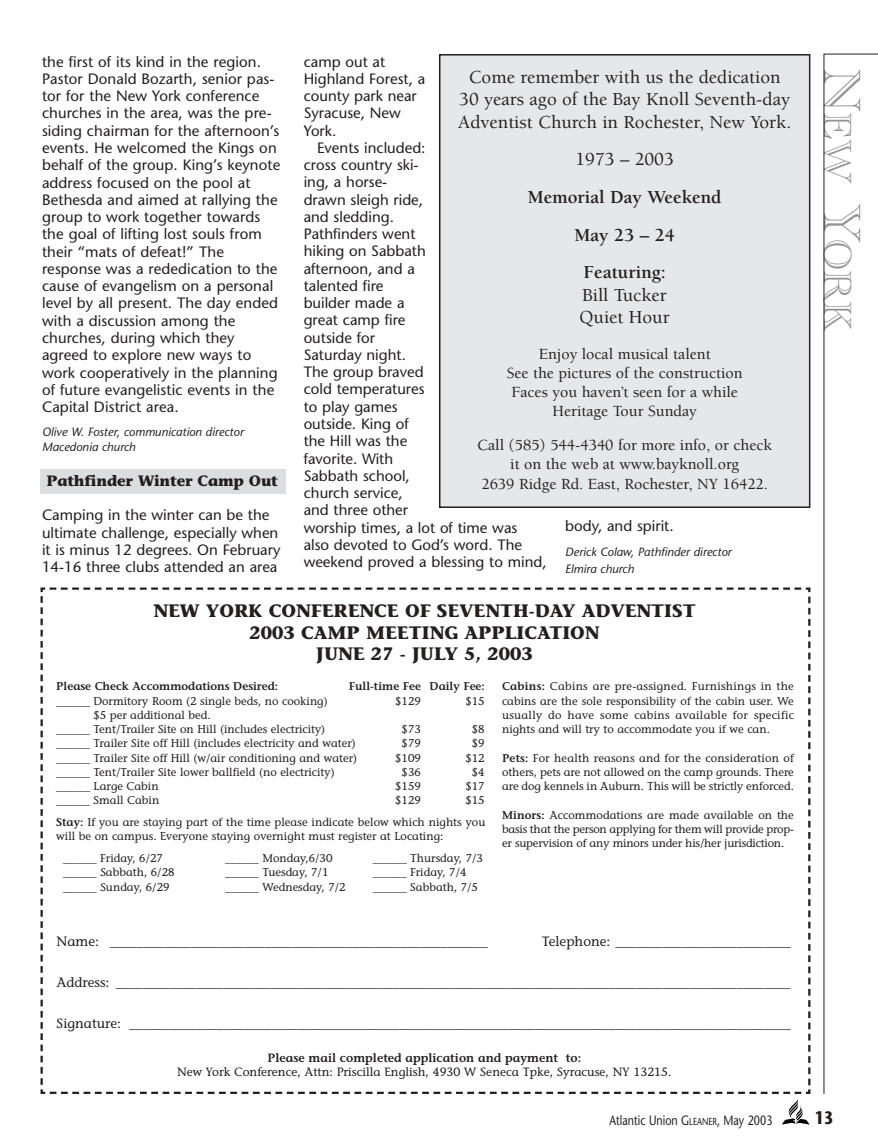
<style>
.page{position:relative;width:878px;height:1148px;background:#fff}
.page>*{position:absolute;margin:0;border:0;box-sizing:border-box;transform-origin:0 0}
.t1{font:40.5px "Academy Engraved Plain";color:#939497}
.t2{font:500 18.9px/22.6px "Berkeley";color:#231f1f;text-align:center}
.t3{font:700 18.9px/37.7px "Berkeley";color:#231f1f;text-align:center}
.t4{font:700 18px/21.6px "Stone Informal";color:#231f1f;text-align:center}
.t5{font:700 18px "Stone Sans";color:#231f1f;scale:.8 1}
.t6{font:500 15.9px/19px "Berkeley";color:#231f1f;text-align:center}
.t7{font:15px/17.2px "Stone Sans";letter-spacing:.005em;color:#231f1f}
.t8{font:700 15px "Stone Informal";letter-spacing:-.015em;color:#231f1f}
.t9{font:13.5px "Stone Informal";color:#231f1f}
.t10{font:13.5px "Stone Sans";color:#231f1f;scale:.8 1}
.t11{font:italic 12px/15px "Stone Sans";color:#231f1f}
.t12{font:12px "Stone Informal";color:#231f1f}
.t13{font:600 12px "Stone Informal";color:#231f1f}
.t14{font:11.25px/14.2px "Stone Informal";color:#231f1f;text-align:justify}
.t15{font:600 11.25px "Stone Informal";color:#231f1f}
.s1{font-weight:600}
.s2{font-size:54px}
.s3{font-size:10.2px}
</style>
<div class="page">
<div style="left:40px;top:469px;width:246px;height:25px;background:#dcdddf"></div>
<div style="left:439px;top:55px;width:370px;height:452px;background:#e6e7e8"></div>
<div style="left:439px;top:54px;width:371px;height:454px;border:2px solid #231f1f"></div>
<svg style="left:823px;top:53px;width:55px;height:1041px"></svg>
<svg style="left:40px;top:587px;width:770px;height:537px"></svg>
<p class="t7" style="left:42px;top:54px;width:240px">the first of its kind in the region.<br>Pastor Donald Bozarth, senior pas&shy;tor for the New York conference churches in the area, was the pre&shy;siding chairman for the afternoon’s events. He welcomed the Kings on behalf of the group. King’s keynote address focused on the pool at<br>Bethesda and aimed at rallying the group to work together towards the goal of lifting lost souls from their “mats of defeat!” The response was a rededication to the cause of evangelism on a personal level by all present. The day ended with a discussion among the churches, during which they agreed to explore new ways to work cooperatively in the planning of future evangelistic events in the<br>Capital District area.</p>
<p class="t11" style="left:42px;top:426px;width:203px">Olive W. Foster, communication director<br>Macedonia church</p>
<p class="t8" style="left:47px;top:474px;width:233px">Pathfinder Winter Camp Out</p>
<p class="t7" style="left:42px;top:508px;width:240px">Camping in the winter can be the ultimate challenge, especially when it is minus 12 degrees. On February 14-16 three clubs attended an area</p>
<p class="t7" style="left:303px;top:54px;width:123px">camp out at<br>Highland Forest, a county park near<br>Syracuse, New<br>York.</p>
<p class="t7" style="left:303px;top:141px;width:244px;text-indent:14px">Events included:<br>cross country ski-<br>ing, a horse-<br>drawn sleigh ride,<br>and sledding.<br>Pathfinders went<br>hiking on Sabbath<br>afternoon, and a<br>talented fire<br>builder made a<br>great camp fire<br>outside for<br>Saturday night.<br>The group braved<br>cold temperatures<br>to play games<br>outside. King of<br>the Hill was the<br>favorite. With<br>Sabbath school,<br>church service,<br>and three other<br>worship times, a lot of time was<br>also devoted to God’s word. The weekend proved a blessing to mind,</p>
<p class="t2" style="left:458px;top:67px;width:334px">Come remember with us the dedication<br>30 years ago of the Bay Knoll Seventh-day<br>Adventist Church in Rochester, New York.</p>
<p class="t2" style="left:575px;top:150px;width:100px">1973 – 2003</p>
<p class="t3" style="left:527px;top:180px;width:195px">Memorial Day Weekend<br>May 23 – 24<br>Featuring:</p>
<p class="t2" style="left:579px;top:285px;width:92px;text-align:left">Bill Tucker<br>Quiet Hour</p>
<p class="t6" style="left:506px;top:346px;width:237px">Enjoy local musical talent<br>See the pictures of the construction<br>Faces you haven’t seen for a while<br>Heritage Tour Sunday</p>
<p class="t6" style="left:477px;top:437px;width:296px">Call (585) 544-4340 for more info, or check it on the web at www.bayknoll.org<br>2639 Ridge Rd. East, Rochester, NY 16422.</p>
<p class="t7" style="left:565px;top:519px;width:110px">body, and spirit.</p>
<p class="t11" style="left:565px;top:545px;width:168px;line-height:16.4px">Derick Colaw, Pathfinder director<br>Elmira church</p>
<p class="t4" style="left:153px;top:602px;width:544px">NEW YORK CONFERENCE OF SEVENTH-DAY ADVENTIST<br>2003 CAMP MEETING APPLICATION<br>JUNE 27 - JULY 5, 2003</p>
<p class="t15" style="left:56px;top:682px;width:223px">Please Check Accommodations Desired:</p>
<p class="t15" style="left:349px;top:682px;width:137px">Full-time Fee Daily Fee:</p>
<p class="t14" style="left:56px;top:694px;width:273px">______ Dormitory Room (2 single beds, no cooking)</p>
<p class="t14" style="left:395px;top:694px;width:27px">$129</p>
<p class="t14" style="left:465px;top:694px;width:21px">$15</p>
<p class="t14" style="left:56px;top:709px;width:270px;text-indent:37px">$5 per additional bed.<br>______ Tent/Trailer Site on Hill (includes electricity)</p>
<p class="t14" style="left:502px;top:680px;width:293px"><span class="s1">Cabins:</span> Cabins are pre-assigned. Furnishings in the cabins are the sole responsibility of the cabin user. We usually do have some cabins available for specific nights and will try to accommodate you if we can.</p>
<p class="t14" style="left:502px;top:751px;width:293px"><span class="s1">Pets:</span> For health reasons and for the consideration of others, pets are not allowed on the camp grounds. There are dog kennels in Auburn. This will be strictly enforced.</p>
<p class="t14" style="left:502px;top:808px;width:293px"><span class="s1">Minors:</span> Accommodations are made available on the basis that the person applying for them will provide prop&shy;er supervision of any minors under his/her jurisdiction.</p>
<p class="t14" style="left:401px;top:723px;width:21px">$73</p>
<p class="t14" style="left:472px;top:723px;width:14px">$8</p>
<p class="t14" style="left:56px;top:737px;width:301px">______ Trailer Site off Hill (includes electricity and water)</p>
<p class="t14" style="left:401px;top:737px;width:21px">$79</p>
<p class="t14" style="left:472px;top:737px;width:14px">$9</p>
<p class="t14" style="left:56px;top:751px;width:302px">______ Trailer Site off Hill (w/air conditioning and water)</p>
<p class="t14" style="left:395px;top:751px;width:27px">$109</p>
<p class="t14" style="left:465px;top:751px;width:21px">$12</p>
<p class="t14" style="left:56px;top:766px;width:280px">______ Tent/Trailer Site lower ballfield (no electricity)</p>
<p class="t14" style="left:401px;top:766px;width:21px">$36</p>
<p class="t14" style="left:472px;top:766px;width:14px">$4</p>
<p class="t14" style="left:56px;top:780px;width:104px">______ Large Cabin</p>
<p class="t14" style="left:395px;top:780px;width:27px">$159</p>
<p class="t14" style="left:465px;top:780px;width:21px">$17</p>
<p class="t14" style="left:56px;top:794px;width:105px">______ Small Cabin</p>
<p class="t14" style="left:395px;top:794px;width:27px">$129</p>
<p class="t14" style="left:56px;top:790px;width:430px;line-height:21.8px;text-align:right">$15<br><span class="s1">Stay:</span> If you are staying part of the time please indicate below which nights you</p>
<p class="t14" style="left:63px;top:826px;width:382px;line-height:21.8px;text-indent:-7px">will be on campus. Everyone staying overnight must register at Locating: ______ Friday, 6/27</p>
<p class="t14" style="left:225px;top:852px;width:109px">______ Monday,6/30</p>
<p class="t14" style="left:373px;top:852px;width:112px">______ Thursday, 7/3</p>
<p class="t14" style="left:63px;top:866px;width:113px">______ Sabbath, 6/28</p>
<p class="t14" style="left:225px;top:866px;width:105px">______ Tuesday, 7/1</p>
<p class="t14" style="left:373px;top:866px;width:95px">______ Friday, 7/4</p>
<p class="t14" style="left:63px;top:880px;width:108px">______ Sunday, 6/29</p>
<p class="t14" style="left:225px;top:880px;width:122px">______ Wednesday, 7/2</p>
<p class="t14" style="left:373px;top:880px;width:107px">______ Sabbath, 7/5</p>
<p class="t9" style="left:57px;top:936px;width:433px">Name: ________________________________________________________</p>
<p class="t9" style="left:542px;top:936px;width:251px">Telephone: __________________________</p>
<p class="t9" style="left:57px;top:977px;width:736px">Address: ____________________________________________________________________________________________________</p>
<p class="t9" style="left:57px;top:1018px;width:736px">Signature: __________________________________________________________________________________________________</p>
<p class="t13" style="left:267px;top:1053px;width:315px">Please mail completed application and payment to:</p>
<p class="t12" style="left:177px;top:1067px;width:495px">New York Conference, Attn: Priscilla English, 4930 W Seneca Tpke, Syracuse, NY 13215.</p>
<h1 class="t1" style="left:851px;top:68px;width:265px;rotate:90deg"><span class="s2">N</span>EW <span class="s2">Y</span>ORK</h1>
<p class="t10" style="left:609px;top:1115px;width:205px">Atlantic Union G<span class="s3">LEANER</span>, May 2003</p>
<p class="t5" style="left:815px;top:1110px;width:24px">13</p>
</div>
